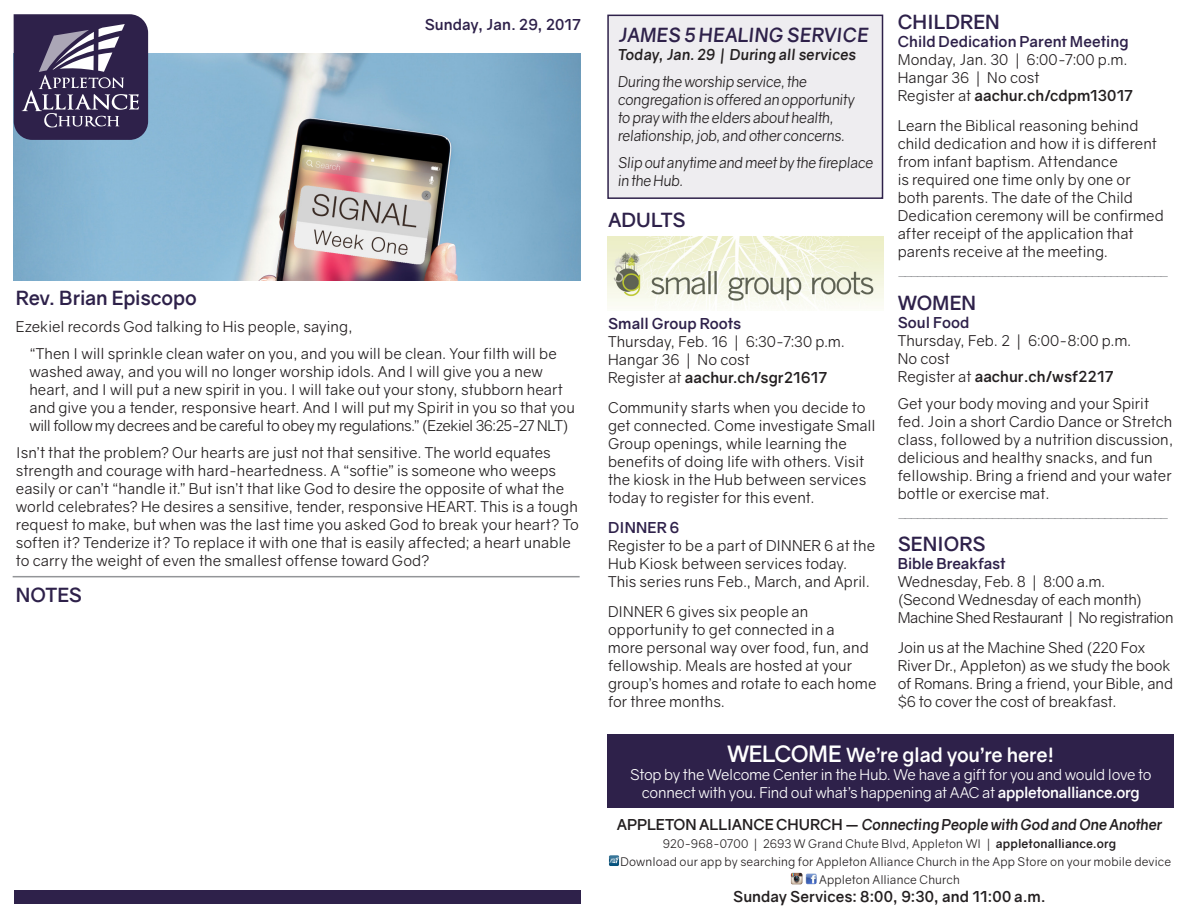
<style>
.page{position:relative;width:1188px;height:918px;background:#fff}
.page>*{position:absolute;margin:0;border:0;box-sizing:border-box;transform-origin:0 0}
.Subheads_3{font:700 19.5px "Gravity";letter-spacing:-.005em;color:#2e214a}
.Subheads_3-2{font:700 19.5px "Gravity";letter-spacing:-.01em;color:#fff}
.Subheads_3-3{font:italic 700 19.5px "Gravity";letter-spacing:-.015em;color:#2e214a}
.Subheads_3-4{font:15px/18px "Gravity";color:#231f20}
.Subheads_3-5{font:italic 15px/18px "Gravity";letter-spacing:-.02em;color:#231f20}
.Subheads_3-6{font:15px/18px "Gravity";letter-spacing:-.015em;color:#fff;text-align:center}
.Subheads_3-7{font:15px/18px "Gravity";letter-spacing:-.02em;color:#231f20}
.Subheads_3-8{font:italic 700 15px "Gravity";letter-spacing:-.01em;color:#231f20}
.Subheads_3-9{font:15px "Gravity";color:#939598}
.Subheads_3-10{font:700 15px "Gravity";letter-spacing:.005em;color:#231f20}
.Subheads_3-11{font:700 15px "Gravity";letter-spacing:-.005em;color:#2e214a}
.Subheads_3-12{font:12px "Gravity";letter-spacing:.01em;color:#231f20}
.s1{font-weight:700;color:#2e214a}
.s2{font-weight:700}
.s3{font-size:22.5px}
.s4{font-style:normal}
</style>
<div class="page">
<img style="left:13px;top:54px;width:567px;height:226px">
<hr style="left:13px;top:576px;width:567px;height:1px;background:#939598">
<div style="left:14px;top:890px;width:567px;height:14px;background:#2e214a"></div>
<svg style="left:14px;top:14px;width:134px;height:126px;background:#4e4467"></svg>
<div style="left:607px;top:734px;width:567px;height:74px;background:#2e214a"></div>
<svg style="left:609px;top:855px;width:11px;height:11px"></svg>
<svg style="left:790px;top:873px;width:27px;height:12px"></svg>
<div style="left:608px;top:15px;width:275px;height:183px;background:#eeedf0"></div>
<div style="left:607px;top:15px;width:276px;height:184px;border:2px solid #2e214a"></div>
<img style="left:607px;top:236px;width:276px;height:73px">
<p class="Subheads_3-11" style="left:425px;top:15px;width:158px">Sunday, Jan. 29, 2017</p>
<p class="Subheads_3" style="left:16px;top:286px;width:182px">Rev. Brian Episcopo</p>
<p class="Subheads_3-4" style="left:16px;top:318px;width:338px">Ezekiel records God talking to His people, saying,</p>
<p class="Subheads_3-4" style="left:29px;top:345px;width:547px">“Then I will sprinkle clean water on you, and you will be clean. Your filth will be washed away, and you will no longer worship idols. And I will give you a new heart, and I will put a new spirit in you. I will take out your stony, stubborn heart and give you a tender, responsive heart. And I will put my Spirit in you so that you will follow my decrees and be careful to obey my regulations.” (Ezekiel 36:25-27 NLT)</p>
<p class="Subheads_3-4" style="left:16px;top:444px;width:564px">Isn’t that the problem? Our hearts are just not that sensitive. The world equates strength and courage with hard-heartedness. A “softie” is someone who weeps easily or can’t “handle it.” But isn’t that like God to desire the opposite of what the world celebrates? He desires a sensitive, tender, responsive HEART. This is a tough request to make, but when was the last time you asked God to break your heart? To soften it? Tenderize it? To replace it with one that is easily affected; a heart unable to carry the weight of even the smallest offense toward God?</p>
<p class="Subheads_3" style="left:16px;top:583px;width:68px">NOTES</p>
<p class="Subheads_3" style="left:898px;top:10px;width:104px">CHILDREN</p>
<p class="Subheads_3-4" style="left:898px;top:33px;width:237px"><span class="s1">Child Dedication Parent Meeting<br></span>Monday, Jan. 30 | 6:00-7:00 p.m.<br>Hangar 36 | No cost<br>Register at <span class="s2">aachur.ch/cdpm13017</span></p>
<p class="Subheads_3-4" style="left:898px;top:117px;width:268px">Learn the Biblical reasoning behind child dedication and how it is different from infant baptism. Attendance<br>is required one time only by one or both parents. The date of the Child Dedication ceremony will be confirmed after receipt of the application that parents receive at the meeting.</p>
<p class="Subheads_3-9" style="left:898px;top:261px;width:272px">___________________________________________</p>
<p class="Subheads_3" style="left:898px;top:291px;width:80px">WOMEN</p>
<p class="Subheads_3-4" style="left:898px;top:313px;width:235px"><span class="s1">Soul Food<br></span>Thursday, Feb. 2 | 6:00-8:00 p.m.<br>No cost<br>Register at <span class="s2">aachur.ch/wsf2217</span></p>
<p class="Subheads_3-4" style="left:898px;top:394px;width:277px">Get your body moving and your Spirit fed. Join a short Cardio Dance or Stretch class, followed by a nutrition discussion, delicious and healthy snacks, and fun fellowship. Bring a friend and your water bottle or exercise mat.</p>
<p class="Subheads_3-9" style="left:898px;top:502px;width:272px">___________________________________________</p>
<p class="Subheads_3" style="left:898px;top:532px;width:89px">SENIORS</p>
<p class="Subheads_3-7" style="left:898px;top:555px;width:277px"><span class="s1">Bible Breakfast<br></span>Wednesday, Feb. 8 | 8:00 a.m.<br>(Second Wednesday of each month)<br>Machine Shed Restaurant | No registration</p>
<p class="Subheads_3-4" style="left:898px;top:639px;width:277px">Join us at the Machine Shed (220 Fox River Dr., Appleton) as we study the book of Romans. Bring a friend, your Bible, and $6 to cover the cost of breakfast.</p>
<p class="Subheads_3-2" style="left:727px;top:743px;width:329px"><span class="s3">WELCOME</span> We’re glad you’re here!</p>
<p class="Subheads_3-6" style="left:630px;top:766px;width:523px">Stop by the Welcome Center in the Hub. We have a gift for you and would love to connect with you. Find out what’s happening at AAC at <span class="s2">appletonalliance.org</span></p>
<p class="Subheads_3-8" style="left:617px;top:815px;width:547px"><span class="s4">APPLETON ALLIANCE CHURCH —</span> Connecting People with God and One Another</p>
<p class="Subheads_3-12" style="left:663px;top:836px;width:455px">920-968-0700 | 2693 W Grand Chute Blvd, Appleton WI | <span class="s2">appletonalliance.org</span></p>
<p class="Subheads_3-12" style="left:621px;top:854px;width:552px">Download our app by searching for Appleton Alliance Church in the App Store on your mobile device</p>
<p class="Subheads_3-12" style="left:819px;top:872px;width:142px">Appleton Alliance Church</p>
<p class="Subheads_3-10" style="left:733px;top:887px;width:314px">Sunday Services: 8:00, 9:30, and 11:00 a.m.</p>
<p class="Subheads_3-3" style="left:618px;top:22px;width:253px">JAMES 5 HEALING SERVICE</p>
<p class="Subheads_3-8" style="left:618px;top:45px;width:240px">Today, Jan. 29 | During all services</p>
<p class="Subheads_3-5" style="left:618px;top:72px;width:238px">During the worship service, the congregation is offered an opportunity to pray with the elders about health, relationship, job, and other concerns.</p>
<p class="Subheads_3-5" style="left:618px;top:153px;width:257px">Slip out anytime and meet by the fireplace in the Hub.</p>
<p class="Subheads_3" style="left:608px;top:208px;width:79px">ADULTS</p>
<p class="Subheads_3-4" style="left:608px;top:315px;width:239px"><span class="s1">Small Group Roots<br></span>Thursday, Feb. 16 | 6:30-7:30 p.m.<br>Hangar 36 | No cost<br>Register at <span class="s2">aachur.ch/sgr21617</span></p>
<p class="Subheads_3-4" style="left:608px;top:399px;width:269px">Community starts when you decide to get connected. Come investigate Small Group openings, while learning the benefits of doing life with others. Visit the kiosk in the Hub between services today to register for this event.</p>
<p class="Subheads_3-4" style="left:608px;top:519px;width:269px"><span class="s1">DINNER 6<br></span>Register to be a part of DINNER 6 at the<br>Hub Kiosk between services today.<br>This series runs Feb., March, and April.</p>
<p class="Subheads_3-4" style="left:608px;top:603px;width:270px">DINNER 6 gives six people an opportunity to get connected in a<br>more personal way over food, fun, and fellowship. Meals are hosted at your group’s homes and rotate to each home for three months.</p>
</div>
